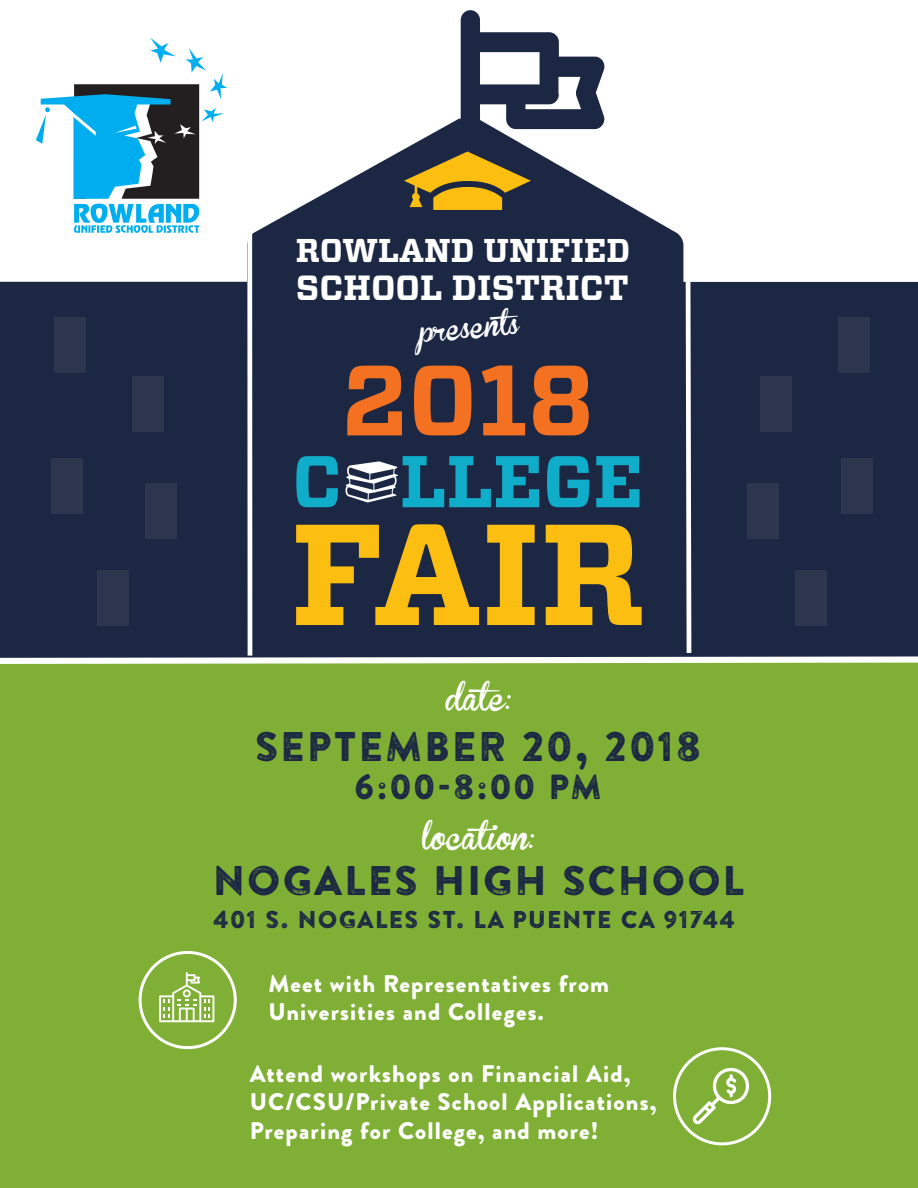
<style>
.page{position:relative;width:918px;height:1188px;background:#fff}
.page>*{position:absolute;margin:0;border:0;box-sizing:border-box;transform-origin:0 0}
.t1{font:700 143.25px "Vitesse";color:#fdbe12}
.t2{font:700 99.75px "Vitesse";color:#f37121}
.t3{font:700 73.05px "Vitesse";color:#10adca}
.t4{font:41.25px "Brandon Printed Two";letter-spacing:.02em;color:#1c2843}
.t5{font:700 34.95px "Vitesse";color:#fff}
.t6{font:34.8px "Brandon Printed Two";color:#1c2843}
.t7{font:700 33px "Vitesse";color:#fff}
.t8{font:27.9px "Brannboll Fet";color:#fff}
.t9{font:25.05px "Brannboll Fet";color:#fff}
.t10{font:24.3px "Brandon Printed Two";letter-spacing:.02em;color:#1c2843}
.t11{font:900 24px/28.8px "Brandon Grotesque";letter-spacing:.05em;color:#fff}
</style>
<div class="page">
<svg style="left:0;top:117px;width:918px;height:530px;fill:#1c2843"></svg>
<div style="left:54px;top:318px;width:32px;height:55px;background:#2e364e"></div>
<div style="left:97px;top:570px;width:32px;height:56px;background:#2e364e"></div>
<div style="left:132px;top:376px;width:32px;height:56px;background:#2e364e"></div>
<div style="left:145px;top:483px;width:32px;height:56px;background:#2e364e"></div>
<div style="left:51px;top:458px;width:32px;height:56px;background:#2e364e"></div>
<div style="left:838px;top:318px;width:32px;height:55px;background:#2e364e"></div>
<div style="left:795px;top:570px;width:32px;height:56px;background:#2e364e"></div>
<div style="left:760px;top:376px;width:32px;height:56px;background:#2e364e"></div>
<div style="left:747px;top:483px;width:32px;height:56px;background:#2e364e"></div>
<div style="left:841px;top:458px;width:32px;height:56px;background:#2e364e"></div>
<div style="left:0;top:647px;width:918px;height:541px;background:#7fb035"></div>
<div style="left:139px;top:951px;width:98px;height:98px;border:3px solid #fff;border-radius:50%"></div>
<svg style="left:159px;top:972px;width:55px;height:50px"></svg>
<div style="left:673px;top:1047px;width:98px;height:98px;border:3px solid #fff;border-radius:50%"></div>
<svg style="left:692px;top:1066px;width:59px;height:59px"></svg>
<svg style="left:344px;top:461px;width:56px;height:42px"></svg>
<svg style="left:404px;top:152px;width:127px;height:58px;background:#947728"></svg>
<svg style="left:461px;top:10px;width:145px;height:133px"></svg>
<svg style="left:683px;top:222px;width:11px;height:436px"></svg>
<div style="left:247px;top:226px;width:5px;height:430px;background:#fff"></div>
<svg style="left:36px;top:38px;width:191px;height:195px"></svg>
<h3 class="t7" style="left:296px;top:229px;width:336px">ROWLAND UNIFIED</h3>
<h3 class="t5" style="left:296px;top:265px;width:335px">SCHOOL DISTRICT</h3>
<p class="t9" style="left:419px;top:318px;width:101px;rotate:-5deg">presents</p>
<h2 class="t2" style="left:341px;top:334px;width:254px">2018</h2>
<h3 class="t3" style="left:292px;top:433px;width:352px">C LLEGE</h3>
<h1 class="t1" style="left:291px;top:479px;width:355px">FAIR</h1>
<p class="t8" style="left:446px;top:683px;width:67px">date:</p>
<h3 class="t4" style="left:255px;top:721px;width:449px">SEPTEMBER 20, 2018</h3>
<h3 class="t6" style="left:354px;top:765px;width:250px">6:00-8:00 PM</h3>
<p class="t8" style="left:422px;top:822px;width:115px">location:</p>
<h3 class="t4" style="left:213px;top:854px;width:534px">NOGALES HIGH SCHOOL</h3>
<p class="t10" style="left:213px;top:904px;width:524px">401 S. NOGALES ST. LA PUENTE CA 91744</p>
<p class="t11" style="left:268px;top:969px;width:342px">Meet with Representatives from<br>Universities and Colleges.</p>
<p class="t11" style="left:250px;top:1059px;width:408px">Attend workshops on Financial Aid,<br>UC/CSU/Private School Applications,<br>Preparing for College, and more!</p>
</div>
